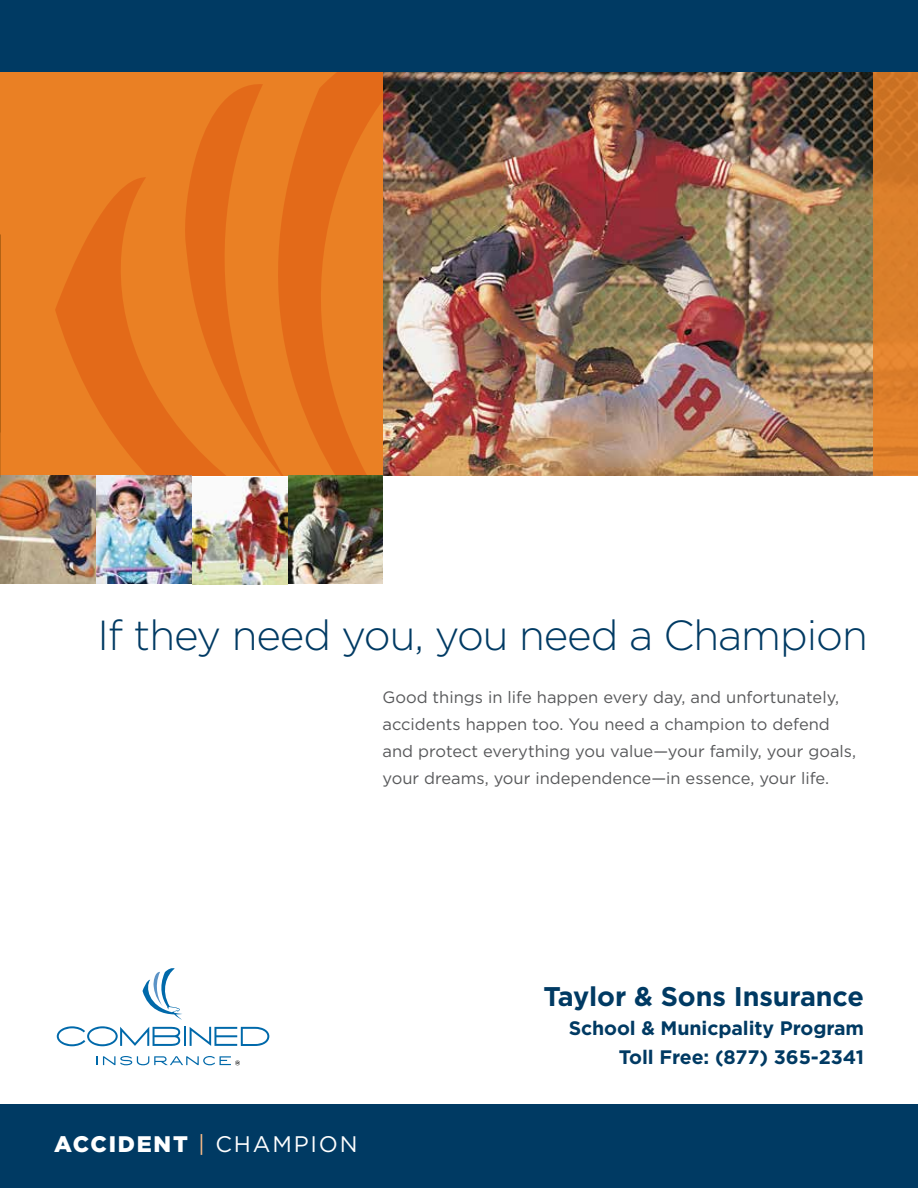
<style>
.page{position:relative;width:918px;height:1188px;background:#fff}
.page>*{position:absolute;margin:0;border:0;box-sizing:border-box;transform-origin:0 0}
.t1{font:300 42px "Gotham";letter-spacing:-.025em;color:#003a63}
.t2{font:700 27px "Gotham";letter-spacing:-.005em;color:#003a63}
.t3{font:900 22.5px "Gotham";letter-spacing:.08em;color:#fff}
.t4{font:700 19.5px/29.2px "Gotham";letter-spacing:-.005em;color:#003a63;text-align:right}
.t5{font:16.5px/27px "Gotham";color:#58595b}
.s1{font-weight:400;color:#fcbc88}
.s2{font-weight:400}
</style>
<div class="page">
<img style="left:455px;top:72px;width:418px;height:404px">
<div style="left:0;top:54px;width:382px;height:422px;background:#ea8024"></div>
<div style="left:873px;top:54px;width:45px;height:422px;background:linear-gradient(to bottom,#cc7425,#e5852e)"></div>
<img style="left:0;top:476px;width:382px;height:109px">
<div style="left:0;top:1104px;width:918px;height:84px;background:#003a63"></div>
<svg style="left:57px;top:1026px;width:212px;height:20px"></svg>
<svg style="left:143px;top:968px;width:39px;height:52px"></svg>
<svg style="left:97px;top:1056px;width:143px;height:9px"></svg>
<svg style="left:55px;top:72px;width:400px;height:404px"></svg>
<div style="left:0;top:0;width:918px;height:72px;background:#003a63"></div>
<hr style="left:0;top:73px;width:1px;height:162px;background:#956937">
<h1 class="t1" style="left:98px;top:609px;width:772px">If they need you, you need a Champion</h1>
<p class="t5" style="left:382px;top:684px;width:475px">Good things in life happen every day, and unfortunately, accidents happen too. You need a champion to defend and protect everything you value—your family, your goals, your dreams, your independence—in essence, your life.</p>
<h3 class="t3" style="left:54px;top:1129px;width:305px">ACCIDENT <span class="s1">|</span> <span class="s2">CHAMPION</span></h3>
<h2 class="t2" style="left:543px;top:978px;width:322px">Taylor &amp; Sons Insurance</h2>
<p class="t4" style="left:569px;top:1013px;width:297px">School &amp; Municpality Program<br>Toll Free: (877) 365-2341</p>
</div>
